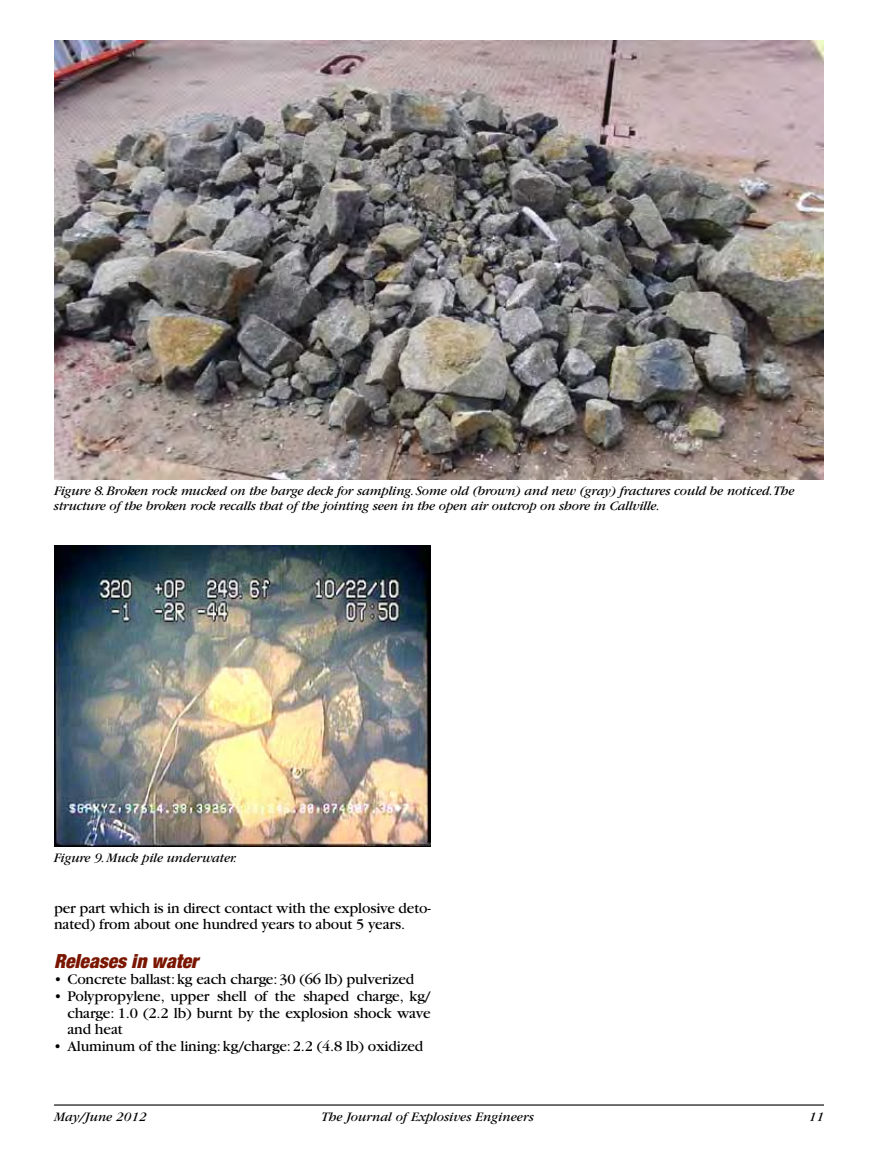
<style>
.page{position:relative;width:878px;height:1175px;background:#fff}
.page>*{position:absolute;margin:0;border:0;box-sizing:border-box;transform-origin:0 0}
.t1{font:italic 900 condensed 19.5px "Helvetica Neue";color:#7a1600}
.t2{font:15.45px/16.6px "Garamond";letter-spacing:-.01em;color:#000}
.t3{font:italic 13.5px/15px "Garamond";letter-spacing:-.01em;color:#000}
</style>
<div class="page">
<hr style="left:54px;top:1104px;width:770px;height:1px;background:#000">
<img style="left:54px;top:40px;width:770px;height:439px">
<img style="left:54px;top:545px;width:376px;height:301px">
<p class="t3" style="left:54px;top:483px;width:742px">Figure 8.Broken rock mucked on the barge deck for sampling. Some old (brown) and new (gray) fractures could be noticed.The structure of the broken rock recalls that of the jointing seen in the open air outcrop on shore in Callville.</p>
<p class="t3" style="left:54px;top:851px;width:184px">Figure 9.Muck pile underwater.</p>
<p class="t2" style="left:54px;top:899px;width:378px">per part which is in direct contact with the explosive deto&shy;nated) from about one hundred years to about 5 years.</p>
<p class="t1" style="left:54px;top:948px;width:146px">Releases in water</p>
<p class="t2" style="left:54px;top:971px;width:362px">• Concrete ballast:kg each charge:30 (66 lb) pulverized</p>
<p class="t2" style="left:67px;top:988px;width:365px;text-align:justify;text-indent:-13px">• Polypropylene, upper shell of the shaped charge, kg/ charge: 1.0 (2.2 lb) burnt by the explosion shock wave and heat</p>
<p class="t2" style="left:54px;top:1038px;width:371px">• Aluminum of the lining:kg/charge:2.2 (4.8 lb) oxidized</p>
<p class="t3" style="left:54px;top:1109px;width:94px">May/June 2012</p>
<p class="t3" style="left:321px;top:1109px;width:214px">The Journal of Explosives Engineers</p>
<p class="t3" style="left:808px;top:1109px;width:17px">11</p>
</div>
